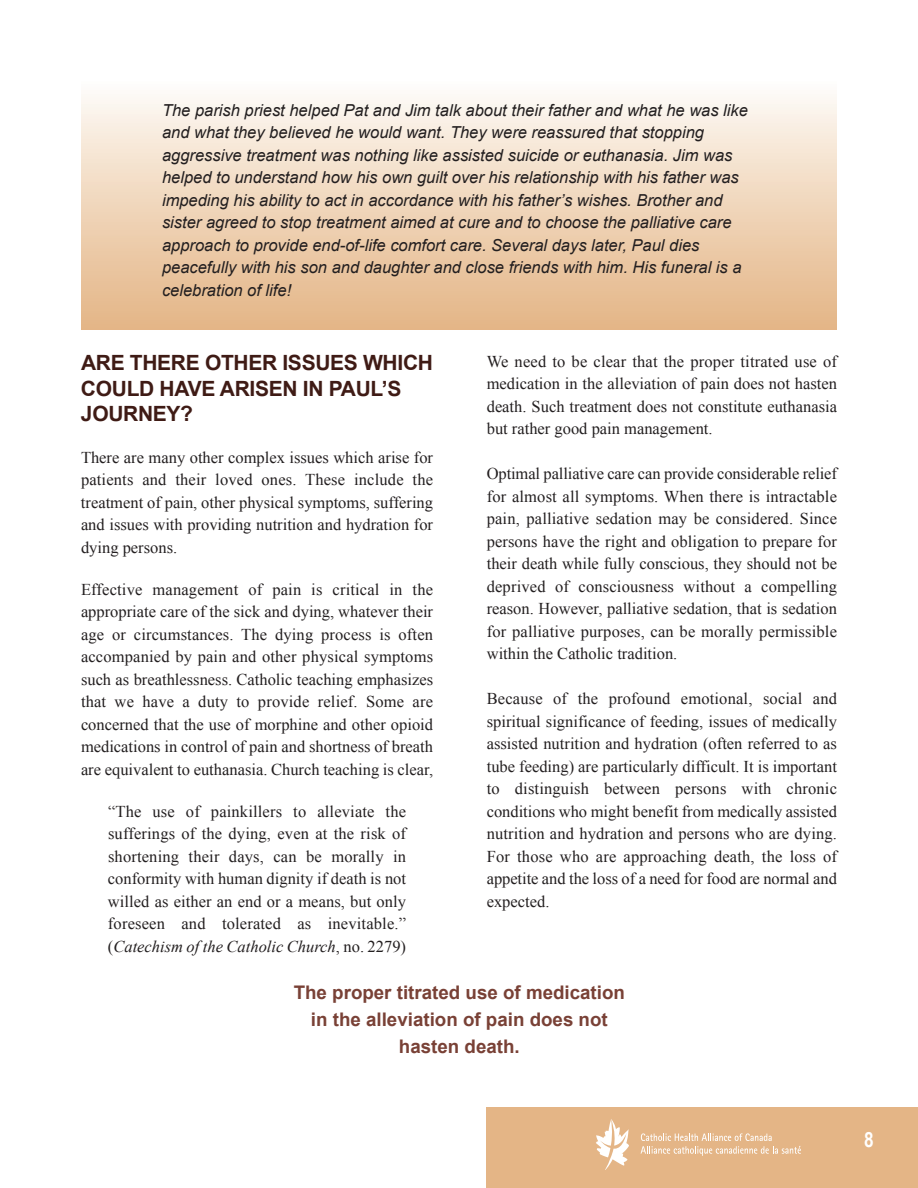
<style>
.page{position:relative;width:918px;height:1188px;background:#fff}
.page>*{position:absolute;margin:0;border:0;box-sizing:border-box;transform-origin:0 0}
.t1{font:700 21px/25.2px "Arial";letter-spacing:-.015em;color:#3f1b15}
.t2{font:700 21px "Arial Narrow";color:#fff}
.t3{font:700 18.75px/27px "Arial";color:#794136;text-align:center}
.t4{font:16.5px/22.5px "Times New Roman";color:#231f20;text-align:justify}
.t5{font:italic 16.5px/22.5px "Arial";color:#231f20}
.s1{font-style:italic}
</style>
<div class="page">
<div style="left:81px;top:81px;width:756px;height:248px;background:linear-gradient(to bottom,#fefcf8,#e4b484)"></div>
<div style="left:486px;top:1107px;width:431px;height:81px;background:#e4b586"></div>
<svg style="left:641px;top:1133px;width:160px;height:23px"></svg>
<svg style="left:596px;top:1119px;width:33px;height:51px"></svg>
<p class="t5" style="left:162px;top:99px;width:588px">The parish priest helped Pat and Jim talk about their father and what he was like and what they believed he would want. They were reassured that stopping aggressive treatment was nothing like assisted suicide or euthanasia. Jim was helped to understand how his own guilt over his relationship with his father was impeding his ability to act in accordance with his father’s wishes. Brother and sister agreed to stop treatment aimed at cure and to choose the palliative care approach to provide end-of-life comfort care. Several days later, Paul dies peacefully with his son and daughter and close friends with him. His funeral is a celebration of life!</p>
<p class="t1" style="left:81px;top:351px;width:354px">Are there other issues Which could hAve Arisen in PAul’s<br>Journey?</p>
<p class="t4" style="left:81px;top:446px;width:354px">There are many other complex issues which arise for patients and their loved ones. These include the treatment of pain, other physical symptoms, suffering and issues with providing nutrition and hydration for dying persons.</p>
<p class="t4" style="left:81px;top:578px;width:354px">Effective management of pain is critical in the appropriate care of the sick and dying, whatever their age or circumstances. The dying process is often accompanied by pain and other physical symptoms such as breathlessness. Catholic teaching emphasizes that we have a duty to provide relief. Some are concerned that the use of morphine and other opioid medications in control of pain and shortness of breath are equivalent to euthanasia. Church teaching is clear,</p>
<p class="t4" style="left:108px;top:800px;width:300px">“The use of painkillers to alleviate the sufferings of the dying, even at the risk of shortening their days, can be morally in conformity with human dignity if death is not willed as either an end or a means, but only foreseen and tolerated as inevitable.” (<span class="s1">Catechism of the Catholic Church</span>, no. 2279)</p>
<p class="t4" style="left:487px;top:350px;width:352px">We need to be clear that the proper titrated use of medication in the alleviation of pain does not hasten death. Such treatment does not constitute euthanasia but rather good pain management.</p>
<p class="t4" style="left:487px;top:462px;width:352px">Optimal palliative care can provide considerable relief for almost all symptoms. When there is intractable pain, palliative sedation may be considered. Since persons have the right and obligation to prepare for their death while fully conscious, they should not be deprived of consciousness without a compelling reason. However, palliative sedation, that is sedation for palliative purposes, can be morally permissible within the Catholic tradition.</p>
<p class="t4" style="left:487px;top:687px;width:352px">Because of the profound emotional, social and spiritual significance of feeding, issues of medically assisted nutrition and hydration (often referred to as tube feeding) are particularly difficult. It is important to distinguish between persons with chronic conditions who might benefit from medically assisted nutrition and hydration and persons who are dying.<br>For those who are approaching death, the loss of appetite and the loss of a need for food are normal and expected.</p>
<p class="t3" style="left:294px;top:979px;width:333px">the proper titrated use of medication in the alleviation of pain does not hasten death.</p>
<p class="t2" style="left:864px;top:1127px;width:11px">8</p>
</div>
